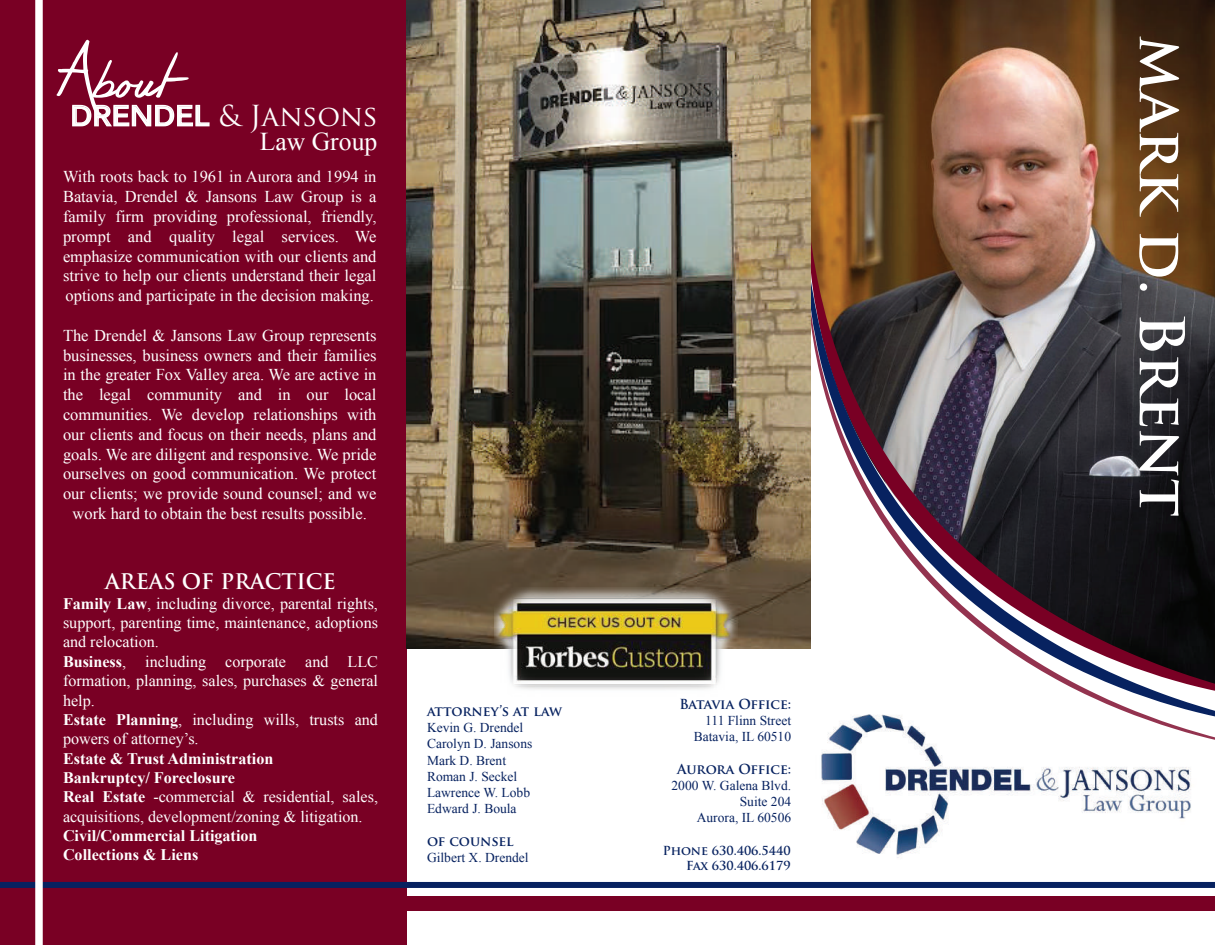
<style>
.page{position:relative;width:1215px;height:945px;background:#fff}
.page>*{position:absolute;margin:0;border:0;box-sizing:border-box;transform-origin:0 0}
.t1{font:700 60px "Trajan Pro";letter-spacing:-.01em;color:#fff}
.t2{font:54px "Silent Reaction";color:#fff}
.t3{font:28.2px "Trajan Pro";color:#fff}
.t4{font:25.65px "Times New Roman";color:#fff}
.t5{font:700 21px "Trajan Pro";color:#fff}
.t6{font:16.5px/19.8px "Times New Roman";color:#fff;text-align:justify}
.t7{font:16.2px/19.4px "Times New Roman";color:#fff}
.t8{font:700 16.2px/19.4px "Times New Roman";color:#fff}
.t9{font:13.5px/16.2px "Times New Roman";color:#072260;text-align:right}
.t10{font:700 13.5px "Trajan Pro";letter-spacing:-.02em;color:#072260}
.t11{font:700 12.15px/14.5px "Trajan Pro";color:#072260;text-align:right}
.s1{font-family:"Kalinga";font-weight:700}
.s2{font-weight:700}
</style>
<div class="page">
<img style="left:821px;top:752px;width:370px;height:106px">
<img style="left:811px;top:0;width:404px;height:220px">
<svg style="left:811px;top:220px;width:404px;height:25px;background:#875b3a"></svg>
<svg style="left:811px;top:245px;width:404px;height:25px;background:#7f5637"></svg>
<svg style="left:806px;top:270px;width:409px;height:482px"></svg>
<div style="left:0;top:0;width:406px;height:945px;background:#790024"></div>
<div style="left:221px;top:896px;width:994px;height:15px;background:#790024"></div>
<div style="left:0;top:882px;width:1215px;height:6px;background:#072260"></div>
<div style="left:35px;top:0;width:8px;height:945px;background:#fff"></div>
<img style="left:407px;top:0;width:404px;height:648px">
<svg style="left:72px;top:104px;width:138px;height:23px"></svg>
<img style="left:494px;top:588px;width:243px;height:101px">
<h2 class="t2" style="left:57px;top:40px;width:117px">About</h2>
<h3 class="t3" style="left:70px;top:97px;width:309px"><span class="s1">DRENDEL</span> &amp; JANSONS</h3>
<h3 class="t4" style="left:260px;top:124px;width:119px">Law Group</h3>
<p class="t6" style="left:63px;top:166px;width:315px">With roots back to 1961 in Aurora and 1994 in Batavia, Drendel &amp; Jansons Law Group is a family firm providing professional, friendly, prompt and quality legal services. We emphasize communication with our clients and strive to help our clients understand their legal options and participate in the decision making.</p>
<p class="t6" style="left:63px;top:325px;width:315px;text-align:center">The Drendel &amp; Jansons Law Group represents businesses, business owners and their families in the greater Fox Valley area. We are active in the legal community and in our local communities. We develop relationships with our clients and focus on their needs, plans and goals. We are diligent and responsive. We pride ourselves on good communication. We protect our clients; we provide sound counsel; and we work hard to obtain the best results possible.</p>
<p class="t5" style="left:105px;top:569px;width:232px">AREAS OF PRACTICE</p>
<p class="t7" style="left:63px;top:593px;width:317px"><span class="s2">Family Law</span>, including divorce, parental rights, support, parenting time, maintenance, adoptions and relocation.<br><span class="s2">Business</span>, including corporate and LLC formation, planning, sales, purchases &amp; general help.<br><span class="s2">Estate Planning</span>, including wills, trusts and powers of attorney’s.</p>
<p class="t7" style="left:63px;top:748px;width:317px"><span class="s2">Estate &amp; Trust Administration<br>Bankruptcy/ Foreclosure<br>Real Estate</span> -commercial &amp; residential, sales, acquisitions, development/zoning &amp; litigation.</p>
<p class="t8" style="left:63px;top:825px;width:196px">Civil/Commercial Litigation<br>Collections &amp; Liens</p>
<p class="t10" style="left:679px;top:696px;width:113px">Batavia Office:</p>
<p class="t9" style="left:694px;top:712px;width:99px">111 Flinn Street<br>Batavia, IL 60510</p>
<p class="t10" style="left:677px;top:761px;width:115px">Aurora Office:</p>
<p class="t9" style="left:672px;top:777px;width:121px">2000 W. Galena Blvd.<br>Suite 204<br>Aurora, IL 60506</p>
<p class="t10" style="left:427px;top:703px;width:137px">attorney’s at law</p>
<p class="t9" style="left:427px;top:719px;width:107px;text-align:left">Kevin G. Drendel<br>Carolyn D. Jansons<br>Mark D. Brent<br>Roman J. Seckel<br>Lawrence W. Lobb<br>Edward J. Boula</p>
<p class="t10" style="left:427px;top:832px;width:88px">of counsel</p>
<p class="t9" style="left:427px;top:849px;width:103px">Gilbert X. Drendel</p>
<p class="t11" style="left:663px;top:844px;width:129px">Phone 630.406.5440<br>Fax 630.406.6179</p>
<h1 class="t1" style="left:1199px;top:36px;width:483px;rotate:90deg">mark d. Brent</h1>
</div>
